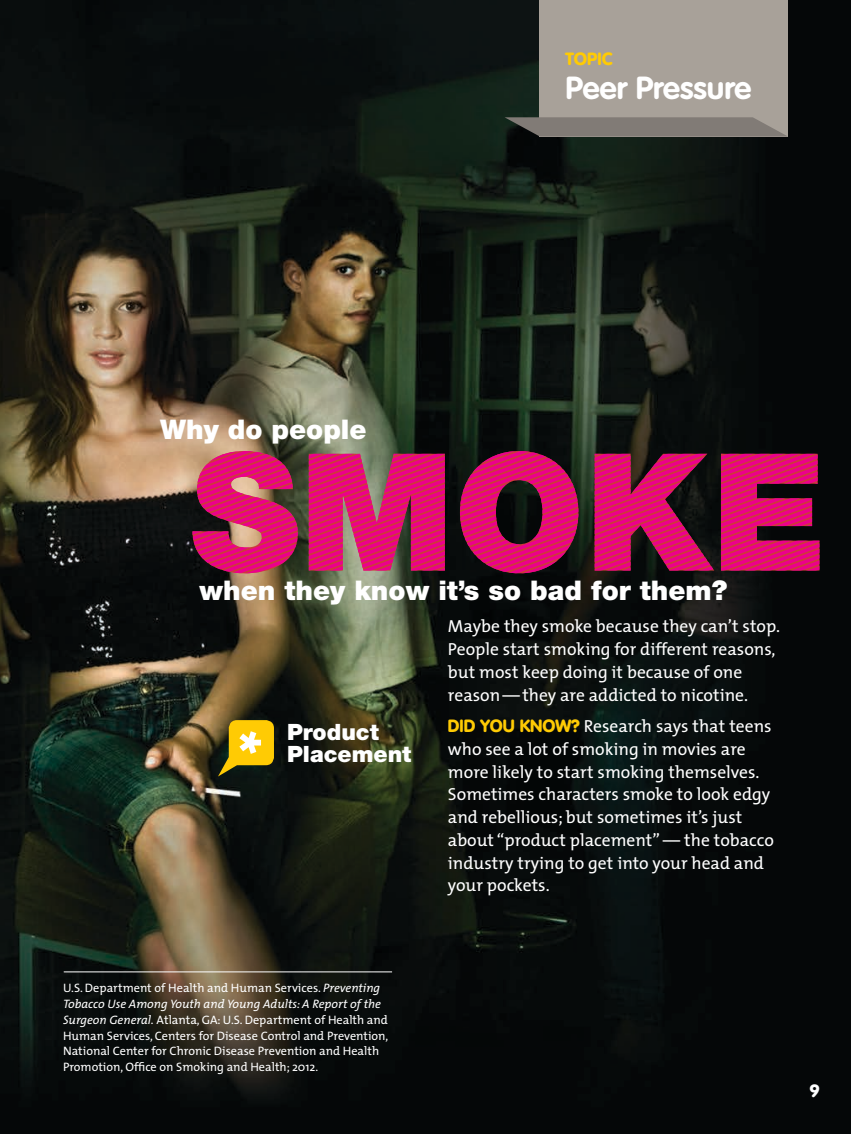
<style>
.page{position:relative;width:851px;height:1134px;background:#fff}
.page>*{position:absolute;margin:0;border:0;box-sizing:border-box;transform-origin:0 0}
.t1{font:700 31.5px "VAG Rounded";color:#fff}
.t2{font:900 27.12px "Helvetica Neue";color:#fff}
.t3{font:900 22.57px/21.7px "Helvetica Neue";color:#fff}
.t4{font:17.5px/22.8px "The Mix";color:#fff}
.t5{font:900 17.5px "VAG Rounded";color:#ffcb04}
.t6{font:900 17.5px "VAG Rounded";color:#fff}
.t7{font:12.25px/15.8px "The Mix";color:#fff}
.s1{font-family:"VAG Rounded";font-weight:900;color:#ffcb04}
.s2{font-style:italic}
</style>
<div class="page">
<img style="left:0;top:0;width:850px;height:1134px">
<div style="left:539px;top:0;width:248px;height:136px;background:#a8a199"></div>
<svg style="left:504px;top:117px;width:283px;height:19px;background:#7c7772"></svg>
<svg style="left:218px;top:720px;width:56px;height:57px;background:#b0951f"></svg>
<hr style="left:64px;top:971px;width:328px;height:1px;background:#fff">
<svg style="left:192px;top:451px;width:627px;height:122px;background:#a01f55"></svg>
<p class="t5" style="left:565px;top:48px;width:48px">TOPIC</p>
<h1 class="t1" style="left:565px;top:69px;width:187px">Peer Pressure</h1>
<p class="t2" style="left:160px;top:413px;width:208px">Why do people</p>
<p class="t2" style="left:200px;top:574px;width:529px">when they know it’s so bad for them?</p>
<p class="t4" style="left:448px;top:614px;width:333px">Maybe they smoke because they can’t stop.<br>People start smoking for different reasons, but most keep doing it because of one reason—they are addicted to nicotine.</p>
<p class="t4" style="left:448px;top:714px;width:327px"><span class="s1">DID YOU KNOW?</span> Research says that teens who see a lot of smoking in movies are more likely to start smoking themselves.<br>Sometimes characters smoke to look edgy and rebellious; but sometimes it’s just about “product placement” — the tobacco industry trying to get into your head and your pockets.</p>
<p class="t3" style="left:287px;top:721px;width:126px">Product<br>Placement</p>
<p class="t7" style="left:63px;top:980px;width:327px">U.S. Department of Health and Human Services. <span class="s2">Preventing Tobacco Use Among Youth and Young Adults: A Report of the Surgeon General.</span> Atlanta, GA: U.S. Department of Health and Human Services, Centers for Disease Control and Prevention, National Center for Chronic Disease Prevention and Health Promotion, Office on Smoking and Health; 2012.</p>
<p class="t6" style="left:809px;top:1080px;width:11px">9</p>
</div>
